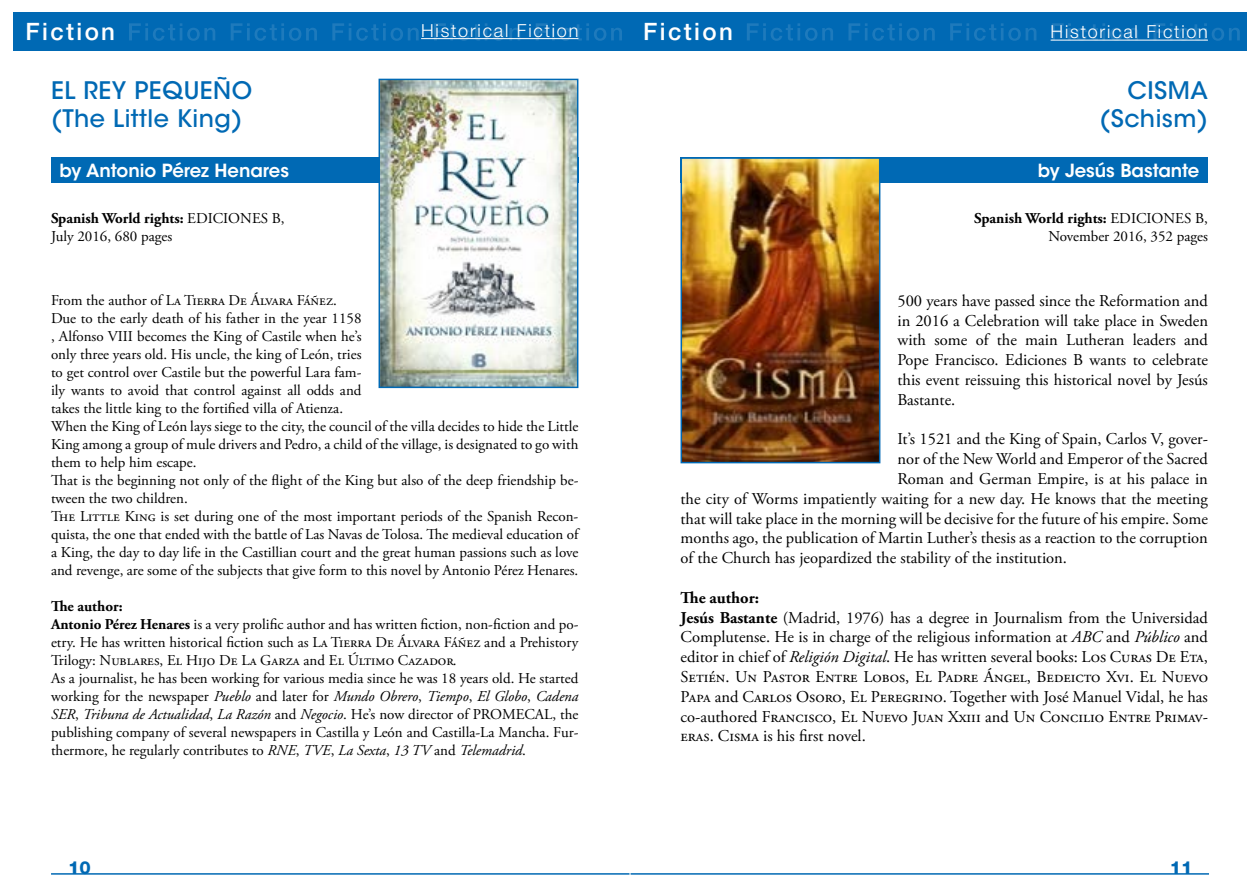
<style>
.page{position:relative;width:1259px;height:893px;background:#fff}
.page>*{position:absolute;margin:0;border:0;box-sizing:border-box;transform-origin:0 0}
.t1{font:500 24px/28.8px "ITC Avant Garde Std";letter-spacing:.02em;color:#0069b4}
.t2{font:500 24px "Helvetica Neue LT Std";letter-spacing:.1em;color:#fff}
.t3{font:600 18px "ITC Avant Garde Std";color:#fff}
.t4{font:300 18px "Helvetica Neue LT Std";letter-spacing:.1em;color:#fff}
.t5{font:800 18px "Helvetica Neue LT Std";color:#0069b4}
.t6{font:16.5px/19.8px "Adobe Garamond Pro";color:#000;text-align:justify}
.t7{font:15px/18px "Adobe Garamond Pro";color:#000}
.s1{font-weight:700}
.s2{font-style:italic}
</style>
<div class="page">
<div style="left:13px;top:13px;width:616px;height:38px;background:#0069b4"></div>
<svg style="left:27px;top:23px;width:595px;height:18px"></svg>
<div style="left:630px;top:13px;width:617px;height:38px;background:#0069b4"></div>
<svg style="left:645px;top:23px;width:594px;height:18px"></svg>
<hr style="left:51px;top:873px;width:578px;height:2px;background:#0069b4">
<hr style="left:630px;top:873px;width:579px;height:2px;background:#0069b4">
<hr style="left:421px;top:38px;width:157px;height:1px;background:#fff">
<div style="left:51px;top:157px;width:527px;height:25px;background:#0069b4"></div>
<img style="left:381px;top:82px;width:194px;height:303px">
<div style="left:378px;top:79px;width:200px;height:309px;border:2px solid #0069b4"></div>
<hr style="left:1050px;top:40px;width:158px;height:1px;background:#fff">
<div style="left:680px;top:157px;width:528px;height:25px;background:#0069b4"></div>
<img style="left:683px;top:160px;width:194px;height:300px">
<div style="left:680px;top:157px;width:200px;height:306px;border:2px solid #0069b4"></div>
<h1 class="t2" style="left:26px;top:18px;width:91px">Fiction</h1>
<h1 class="t2" style="left:643px;top:18px;width:91px">Fiction</h1>
<p class="t4" style="left:421px;top:19px;width:159px">Historical Fiction</p>
<p class="t4" style="left:1050px;top:21px;width:159px">Historical Fiction</p>
<h1 class="t1" style="left:51px;top:76px;width:203px">EL REY PEQUEÑO (The Little King)</h1>
<h1 class="t1" style="left:1099px;top:76px;width:110px;text-align:right">CISMA (Schism)</h1>
<p class="t3" style="left:60px;top:159px;width:231px">by Antonio Pérez Henares</p>
<p class="t3" style="left:1037px;top:159px;width:163px">by Jesús Bastante</p>
<p class="t7" style="left:51px;top:210px;width:235px"><span class="s1">Spanish World rights:</span> EDICIONES B,<br>July 2016, 680 pages</p>
<p class="t7" style="left:974px;top:210px;width:235px;text-align:right"><span class="s1">Spanish World rights:</span> EDICIONES B,<br>November 2016, 352 pages</p>
<p class="t7" style="left:51px;top:291px;width:530px">From the author of La Tierra De Álvara Fáñez.<br>Due to the early death of his father in the year 1158<br>, Alfonso VIII becomes the King of Castile when he’s<br>only three years old. His uncle, the king of León, tries<br>to get control over Castile but the powerful Lara fam-<br>ily wants to avoid that control against all odds and<br>takes the little king to the fortified villa of Atienza.<br>When the King of León lays siege to the city, the council of the villa decides to hide the Little King among a group of mule drivers and Pedro, a child of the village, is designated to go with them to help him escape.<br>That is the beginning not only of the flight of the King but also of the deep friendship be&shy;tween the two children.<br>The Little King is set during one of the most important periods of the Spanish Recon&shy;quista, the one that ended with the battle of Las Navas de Tolosa. The medieval education of a King, the day to day life in the Castillian court and the great human passions such as love and revenge, are some of the subjects that give form to this novel by Antonio Pérez Henares.</p>
<p class="t7" style="left:51px;top:597px;width:529px"><span class="s1">The author:<br>Antonio Pérez Henares</span> is a very prolific author and has written fiction, non-fiction and po&shy;etry. He has written historical fiction such as La Tierra De Álvara Fáñez and a Prehistory Trilogy: Nublares, El Hijo De La Garza and El Último Cazador.<br>As a journalist, he has been working for various media since he was 18 years old. He started working for the newspaper <span class="s2">Pueblo</span> and later for <span class="s2">Mundo Obrero</span>, <span class="s2">Tiempo</span>, <span class="s2">El Globo</span>, <span class="s2">Cadena SER</span>, <span class="s2">Tribuna de Actualidad</span>, <span class="s2">La Razón</span> and <span class="s2">Negocio</span>. He’s now director of PROMECAL, the publishing company of several newspapers in Castilla y León and Castilla-La Mancha. Fur&shy;thermore, he regularly contributes to <span class="s2">RNE</span>, <span class="s2">TVE</span>, <span class="s2">La Sexta</span>, <span class="s2">13 TV</span> and <span class="s2">Telemadrid</span>.</p>
<p class="t6" style="left:897px;top:291px;width:312px">500 years have passed since the Reformation and in 2016 a Celebration will take place in Sweden with some of the main Lutheran leaders and Pope Francisco. Ediciones B wants to celebrate this event reissuing this historical novel by Jesús Bastante.</p>
<p class="t6" style="left:897px;top:430px;width:312px">It’s 1521 and the King of Spain, Carlos V, gover-</p>
<p class="t6" style="left:897px;top:450px;width:312px">nor of the New World and Emperor of the Sacred</p>
<p class="t6" style="left:897px;top:469px;width:312px">Roman and German Empire, is at his palace in</p>
<p class="t6" style="left:680px;top:489px;width:529px">the city of Worms impatiently waiting for a new day. He knows that the meeting</p>
<p class="t6" style="left:680px;top:509px;width:529px">that will take place in the morning will be decisive for the future of his empire. Some</p>
<p class="t6" style="left:680px;top:529px;width:529px">months ago, the publication of Martin Luther’s thesis as a reaction to the corruption</p>
<p class="t6" style="left:680px;top:549px;width:388px">of the Church has jeopardized the stability of the institution.</p>
<p class="t6" style="left:680px;top:588px;width:529px;text-align:left"><span class="s1">The author:<br>Jesús Bastante</span> (Madrid, 1976) has a degree in Journalism from the Universidad Complutense. He is in charge of the religious information at <span class="s2">ABC</span> and <span class="s2">Público</span> and editor in chief of <span class="s2">Religión Digital</span>. He has written several books: Los Curas De Eta, Setién. Un Pastor Entre Lobos, El Padre Ángel, Bedeicto Xvi. El Nuevo Papa and Carlos Osoro, El Peregrino. Together with José Manuel Vidal, he has co-authored Francisco, El Nuevo Juan Xxiii and Un Concilio Entre Primav&shy;eras. Cisma is his first novel.</p>
<p class="t5" style="left:68px;top:857px;width:24px">10</p>
<p class="t5" style="left:1170px;top:857px;width:24px">11</p>
</div>
